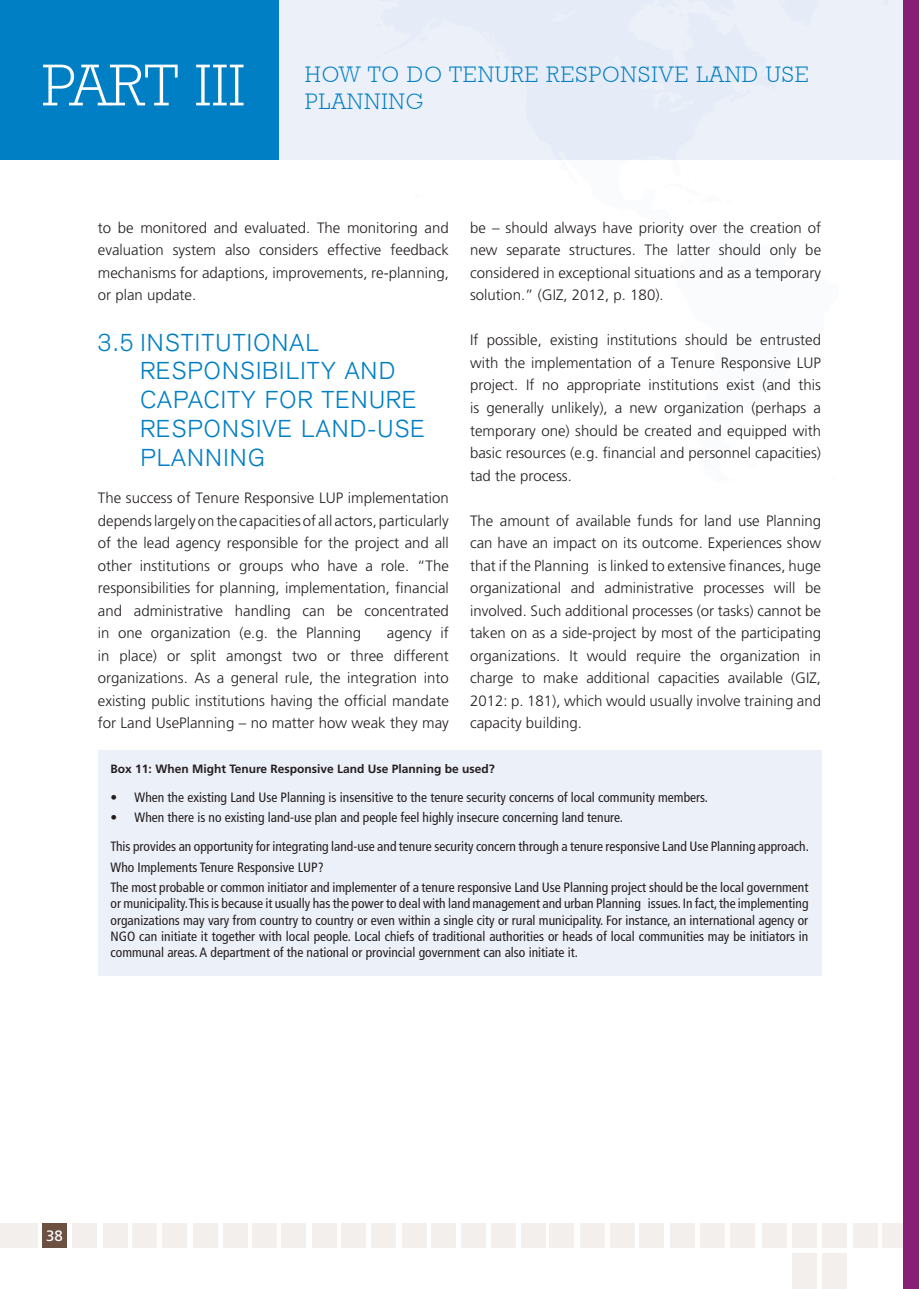
<style>
.page{position:relative;width:919px;height:1289px;background:#fff}
.page>*{position:absolute;margin:0;border:0;box-sizing:border-box;transform-origin:0 0}
.t1{font:300 60px "Rockwell";color:#fff}
.t2{font:300 24px/28.8px "Akzidenz Grotesk";letter-spacing:.05em;color:#007fc4}
.t3{font:300 22.5px "Rockwell";letter-spacing:.05em;color:#007fc4}
.t4{font:300 15px/22.5px "Frutiger";color:#241f1f;text-align:justify}
.t5{font:15px "Frutiger";color:#fff}
.t6{font:condensed 13.5px/16.2px "Frutiger";color:#241f1f}
.t7{font:700 12px "Frutiger";color:#241f1f}
</style>
<div class="page">
<div style="left:0;top:1223px;width:37px;height:25px;background:#f3efed"></div>
<div style="left:193px;top:1223px;width:25px;height:25px;background:#f3efed"></div>
<div style="left:402px;top:1223px;width:24px;height:25px;background:#f3efed"></div>
<div style="left:670px;top:1223px;width:25px;height:25px;background:#f3efed"></div>
<div style="left:223px;top:1223px;width:24px;height:25px;background:#f3efed"></div>
<div style="left:491px;top:1223px;width:25px;height:25px;background:#f3efed"></div>
<div style="left:431px;top:1223px;width:25px;height:25px;background:#f3efed"></div>
<div style="left:700px;top:1223px;width:24px;height:25px;background:#f3efed"></div>
<div style="left:72px;top:1223px;width:25px;height:25px;background:#f3efed"></div>
<div style="left:281px;top:1223px;width:24px;height:25px;background:#f3efed"></div>
<div style="left:549px;top:1223px;width:25px;height:25px;background:#f3efed"></div>
<div style="left:252px;top:1223px;width:25px;height:25px;background:#f3efed"></div>
<div style="left:521px;top:1223px;width:24px;height:25px;background:#f3efed"></div>
<div style="left:461px;top:1223px;width:25px;height:25px;background:#f3efed"></div>
<div style="left:729px;top:1223px;width:25px;height:25px;background:#f3efed"></div>
<div style="left:103px;top:1223px;width:25px;height:25px;background:#f3efed"></div>
<div style="left:311px;top:1223px;width:25px;height:25px;background:#f3efed"></div>
<div style="left:580px;top:1223px;width:25px;height:25px;background:#f3efed"></div>
<div style="left:132px;top:1223px;width:25px;height:25px;background:#f3efed"></div>
<div style="left:341px;top:1223px;width:25px;height:25px;background:#f3efed"></div>
<div style="left:610px;top:1223px;width:24px;height:25px;background:#f3efed"></div>
<div style="left:162px;top:1223px;width:25px;height:25px;background:#f3efed"></div>
<div style="left:371px;top:1223px;width:24px;height:25px;background:#f3efed"></div>
<div style="left:639px;top:1223px;width:25px;height:25px;background:#f3efed"></div>
<div style="left:762px;top:1223px;width:25px;height:25px;background:#f3efed"></div>
<div style="left:792px;top:1223px;width:24px;height:25px;background:#f3efed"></div>
<div style="left:792px;top:1253px;width:24px;height:35px;background:#f3efed"></div>
<div style="left:821px;top:1223px;width:25px;height:25px;background:#f3efed"></div>
<div style="left:821px;top:1253px;width:25px;height:35px;background:#f3efed"></div>
<div style="left:852px;top:1223px;width:25px;height:25px;background:#f3efed"></div>
<div style="left:882px;top:1223px;width:24px;height:25px;background:#f3efed"></div>
<div style="left:42px;top:1223px;width:25px;height:25px;background:#6c5042"></div>
<div style="left:0;top:0;width:906px;height:159px;background:#ecf0f9"></div>
<div style="left:0;top:0;width:279px;height:159px;background:#007fc4"></div>
<div style="left:902px;top:0;width:16px;height:1288px;background:#881f77"></div>
<div style="left:98px;top:750px;width:723px;height:225px;background:#ecf0f9"></div>
<h1 class="t1" style="left:42px;top:50px;width:204px">PART III</h1>
<h3 class="t3" style="left:305px;top:61px;width:505px">HOW TO DO TENURE RESPONSIVE LAND USE</h3>
<h3 class="t3" style="left:305px;top:88px;width:120px">PLANNING</h3>
<p class="t4" style="left:470px;top:216px;width:352px">be – should always have priority over the creation of new separate structures. The latter should only be considered in exceptional situations and as a temporary solution.” (GIZ, 2012, p. 180).</p>
<p class="t4" style="left:470px;top:329px;width:352px">If possible, existing institutions should be entrusted with the implementation of a Tenure Responsive LUP project. If no appropriate institutions exist (and this is generally unlikely), a new organization (perhaps a temporary one) should be created and equipped with basic resources (e.g. financial and personnel capacities) tad the process.</p>
<p class="t4" style="left:470px;top:509px;width:352px">The amount of available funds for land use Planning can have an impact on its outcome. Experiences show that if the Planning is linked to extensive finances, huge organizational and administrative processes will be involved. Such additional processes (or tasks) cannot be taken on as a side-project by most of the participating organizations. It would require the organization in charge to make additional capacities available (GIZ, 2012: p. 181), which would usually involve training and capacity building.</p>
<p class="t7" style="left:111px;top:761px;width:385px">Box 11: When Might Tenure Responsive Land Use Planning be used?</p>
<p class="t6" style="left:111px;top:789px;width:598px">• When the existing Land Use Planning is insensitive to the tenure security concerns of local community members.</p>
<p class="t6" style="left:111px;top:803px;width:699px;line-height:29px">• When there is no existing land-use plan and people feel highly insecure concerning land tenure.<br>This provides an opportunity for integrating land-use and tenure security concern through a tenure responsive Land Use Planning approach.</p>
<p class="t6" style="left:111px;top:856px;width:699px;line-height:20.4px">Who Implements Tenure Responsive LUP?<br>The most probable or common initiator and implementer of a tenure responsive Land Use Planning project should be the local government</p>
<p class="t6" style="left:111px;top:895px;width:699px;text-align:justify">or municipality. This is because it usually has the power to deal with land management and urban Planning issues. In fact, the implementing organizations may vary from country to country or even within a single city or rural municipality. For instance, an international agency or NGO can initiate it together with local people. Local chiefs of traditional authorities or heads of local communities may be initiators in communal areas. A department of the national or provincial government can also initiate it.</p>
<p class="t4" style="left:98px;top:216px;width:352px">to be monitored and evaluated. The monitoring and evaluation system also considers effective feedback mechanisms for adaptions, improvements, re-planning, or plan update.</p>
<h2 class="t2" style="left:140px;top:328px;width:286px;text-indent:-43px">3.5 INSTITUTIONAL<br>RESPONSIBILITY AND<br>CAPACITY FOR TENURE<br>RESPONSIVE LAND-USE<br>PLANNING</h2>
<p class="t4" style="left:98px;top:486px;width:352px">The success of Tenure Responsive LUP implementation depends largely on the capacities of all actors, particularly of the lead agency responsible for the project and all other institutions or groups who have a role. “The responsibilities for planning, implementation, financial and administrative handling can be concentrated in one organization (e.g. the Planning</p>
<p class="t4" style="left:98px;top:621px;width:352px;text-indent:289px">agency if in place) or split amongst two or three different organizations. As a general rule, the integration into existing public institutions having the official mandate for Land UsePlanning – no matter how weak they may</p>
<p class="t5" style="left:46px;top:1226px;width:18px">38</p>
</div>
